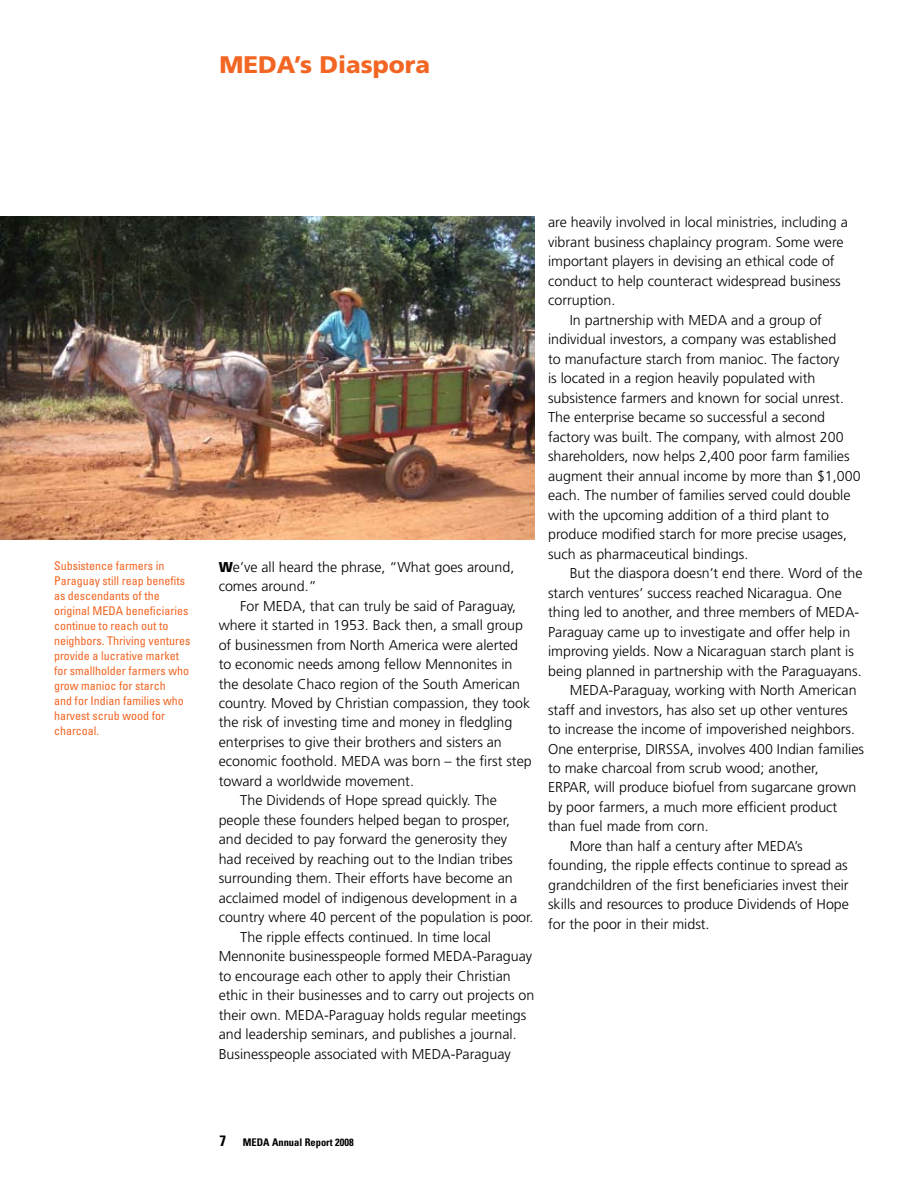
<style>
.page{position:relative;width:918px;height:1188px;background:#fff}
.page>*{position:absolute;margin:0;border:0;box-sizing:border-box;transform-origin:0 0}
.t1{font:900 24px "Frutiger";color:#f26522}
.t2{font:300 14.25px/19.5px "Frutiger";color:#000}
.t3{font:condensed 12px/15px "Univers";color:#f26522}
.t4{font:700 condensed 10.5px "Univers";color:#000}
.s1{font-weight:900}
.s2{font-size:15px}
</style>
<div class="page">
<img style="left:0;top:216px;width:535px;height:324px">
<h1 class="t1" style="left:220px;top:50px;width:212px">MEDA’s Diaspora</h1>
<p class="t3" style="left:54px;top:558px;width:138px">Subsistence farmers in<br>Paraguay still reap benefits as descendants of the original MEDA beneficiaries continue to reach out to neighbors. Thriving ventures provide a lucrative market for smallholder farmers who grow manioc for starch<br>and for Indian families who harvest scrub wood for charcoal.</p>
<p class="t2" style="left:219px;top:557px;width:297px"><span class="s1">W</span>e’ve all heard the phrase, “What goes around, comes around.”</p>
<p class="t2" style="left:240px;top:596px;width:277px">For MEDA, that can truly be said of Paraguay,</p>
<p class="t2" style="left:219px;top:615px;width:306px">where it started in 1953. Back then, a small group</p>
<p class="t2" style="left:219px;top:635px;width:301px">of businessmen from North America were alerted</p>
<p class="t2" style="left:219px;top:654px;width:295px">to economic needs among fellow Mennonites in</p>
<p class="t2" style="left:219px;top:674px;width:303px">the desolate Chaco region of the South American</p>
<p class="t2" style="left:219px;top:693px;width:313px">country. Moved by Christian compassion, they took</p>
<p class="t2" style="left:219px;top:713px;width:295px">the risk of investing time and money in fledgling</p>
<p class="t2" style="left:219px;top:732px;width:285px">enterprises to give their brothers and sisters an</p>
<p class="t2" style="left:219px;top:752px;width:315px">economic foothold. MEDA was born – the first step</p>
<p class="t2" style="left:219px;top:771px;width:197px">toward a worldwide movement.</p>
<p class="t2" style="left:240px;top:791px;width:258px">The Dividends of Hope spread quickly. The</p>
<p class="t2" style="left:219px;top:810px;width:293px">people these founders helped began to prosper,</p>
<p class="t2" style="left:219px;top:830px;width:290px">and decided to pay forward the generosity they</p>
<p class="t2" style="left:219px;top:849px;width:296px">had received by reaching out to the Indian tribes</p>
<p class="t2" style="left:219px;top:869px;width:296px">surrounding them. Their efforts have become an</p>
<p class="t2" style="left:219px;top:888px;width:300px">acclaimed model of indigenous development in a</p>
<p class="t2" style="left:219px;top:908px;width:316px">country where 40 percent of the population is poor.</p>
<p class="t2" style="left:240px;top:927px;width:252px">The ripple effects continued. In time local</p>
<p class="t2" style="left:219px;top:947px;width:315px">Mennonite businesspeople formed MEDA-Paraguay</p>
<p class="t2" style="left:219px;top:966px;width:294px">to encourage each other to apply their Christian</p>
<p class="t2" style="left:219px;top:986px;width:317px">ethic in their businesses and to carry out projects on</p>
<p class="t2" style="left:219px;top:1005px;width:309px">their own. MEDA-Paraguay holds regular meetings</p>
<p class="t2" style="left:219px;top:1025px;width:300px">and leadership seminars, and publishes a journal.</p>
<p class="t2" style="left:219px;top:1044px;width:294px">Businesspeople associated with MEDA-Paraguay</p>
<p class="t2" style="left:548px;top:212px;width:301px">are heavily involved in local ministries, including a</p>
<p class="t2" style="left:548px;top:232px;width:297px">vibrant business chaplaincy program. Some were</p>
<p class="t2" style="left:548px;top:251px;width:288px">important players in devising an ethical code of</p>
<p class="t2" style="left:548px;top:271px;width:294px">conduct to help counteract widespread business</p>
<p class="t2" style="left:548px;top:290px;width:69px">corruption.</p>
<p class="t2" style="left:570px;top:310px;width:254px">In partnership with MEDA and a group of</p>
<p class="t2" style="left:548px;top:329px;width:290px">individual investors, a company was established</p>
<p class="t2" style="left:548px;top:349px;width:293px">to manufacture starch from manioc. The factory</p>
<p class="t2" style="left:548px;top:368px;width:269px">is located in a region heavily populated with</p>
<p class="t2" style="left:548px;top:388px;width:297px">subsistence farmers and known for social unrest.</p>
<p class="t2" style="left:548px;top:407px;width:279px">The enterprise became so successful a second</p>
<p class="t2" style="left:548px;top:427px;width:297px">factory was built. The company, with almost 200</p>
<p class="t2" style="left:548px;top:446px;width:303px">shareholders, now helps 2,400 poor farm families</p>
<p class="t2" style="left:548px;top:466px;width:314px">augment their annual income by more than $1,000</p>
<p class="t2" style="left:548px;top:485px;width:304px">each. The number of families served could double</p>
<p class="t2" style="left:548px;top:505px;width:282px">with the upcoming addition of a third plant to</p>
<p class="t2" style="left:548px;top:524px;width:301px">produce modified starch for more precise usages,</p>
<p class="t2" style="left:548px;top:544px;width:202px">such as pharmaceutical bindings.</p>
<p class="t2" style="left:570px;top:563px;width:294px">But the diaspora doesn’t end there. Word of the</p>
<p class="t2" style="left:548px;top:583px;width:295px">starch ventures’ success reached Nicaragua. One</p>
<p class="t2" style="left:548px;top:602px;width:313px">thing led to another, and three members of MEDA-</p>
<p class="t2" style="left:548px;top:622px;width:304px">Paraguay came up to investigate and offer help in</p>
<p class="t2" style="left:548px;top:641px;width:307px">improving yields. Now a Nicaraguan starch plant is</p>
<p class="t2" style="left:548px;top:661px;width:315px">being planned in partnership with the Paraguayans.</p>
<p class="t2" style="left:570px;top:680px;width:288px">MEDA-Paraguay, working with North American</p>
<p class="t2" style="left:548px;top:700px;width:301px">staff and investors, has also set up other ventures</p>
<p class="t2" style="left:548px;top:719px;width:308px">to increase the income of impoverished neighbors.</p>
<p class="t2" style="left:548px;top:739px;width:317px">One enterprise, DIRSSA, involves 400 Indian families</p>
<p class="t2" style="left:548px;top:758px;width:272px">to make charcoal from scrub wood; another,</p>
<p class="t2" style="left:548px;top:778px;width:310px">ERPAR, will produce biofuel from sugarcane grown</p>
<p class="t2" style="left:548px;top:797px;width:291px">by poor farmers, a much more efficient product</p>
<p class="t2" style="left:548px;top:817px;width:162px">than fuel made from corn.</p>
<p class="t2" style="left:570px;top:836px;width:234px">More than half a century after MEDA’s</p>
<p class="t2" style="left:548px;top:856px;width:301px">founding, the ripple effects continue to spread as</p>
<p class="t2" style="left:548px;top:875px;width:302px">grandchildren of the first beneficiaries invest their</p>
<p class="t2" style="left:548px;top:895px;width:302px">skills and resources to produce Dividends of Hope</p>
<p class="t2" style="left:548px;top:914px;width:163px">for the poor in their midst.</p>
<p class="t4" style="left:220px;top:1135px;width:136px"><span class="s2">7</span> MEDA Annual Report 2008</p>
</div>
